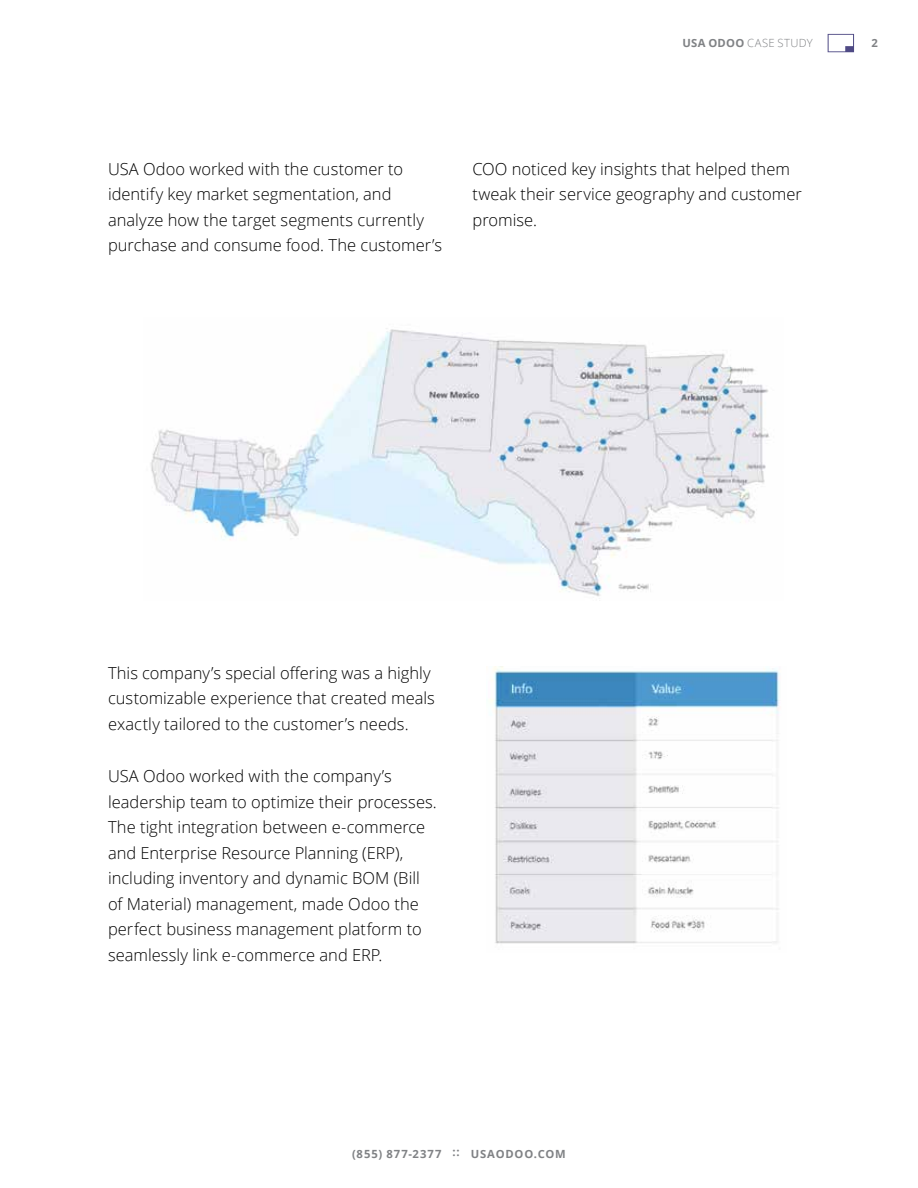
<style>
.page{position:relative;width:918px;height:1188px;background:#fff}
.page>*{position:absolute;margin:0;border:0;box-sizing:border-box;transform-origin:0 0}
.t1{font:300 16.5px/25.5px "Open Sans";color:#000}
.t2{font:700 11.25px "Open Sans";letter-spacing:.08em;color:#808285}
.t3{font:300 11.25px "Open Sans";letter-spacing:.035em;color:#808285}
.s1{font-weight:700}
</style>
<div class="page">
<svg style="left:828px;top:34px;width:26px;height:18px"></svg>
<img style="left:150px;top:328px;width:619px;height:268px">
<img style="left:490px;top:666px;width:290px;height:278px">
<p class="t3" style="left:682px;top:36px;width:132px"><span class="s1">USA ODOO</span> CASE STUDY</p>
<p class="t2" style="left:872px;top:35px;width:8px">2</p>
<p class="t1" style="left:108px;top:155px;width:336px">USA Odoo worked with the customer to identify key market segmentation, and analyze how the target segments currently purchase and consume food. The customer’s</p>
<p class="t1" style="left:473px;top:155px;width:331px">COO noticed key insights that helped them tweak their service geography and customer promise.</p>
<p class="t1" style="left:108px;top:660px;width:328px">This company’s special offering was a highly customizable experience that created meals exactly tailored to the customer’s needs.</p>
<p class="t1" style="left:108px;top:763px;width:330px">USA Odoo worked with the company’s leadership team to optimize their processes.<br>The tight integration between e-commerce and Enterprise Resource Planning (ERP), including inventory and dynamic BOM (Bill of Material) management, made Odoo the perfect business management platform to seamlessly link e-commerce and ERP.</p>
<p class="t2" style="left:352px;top:1146px;width:215px">(855) 877-2377 :: USAODOO.COM</p>
</div>
